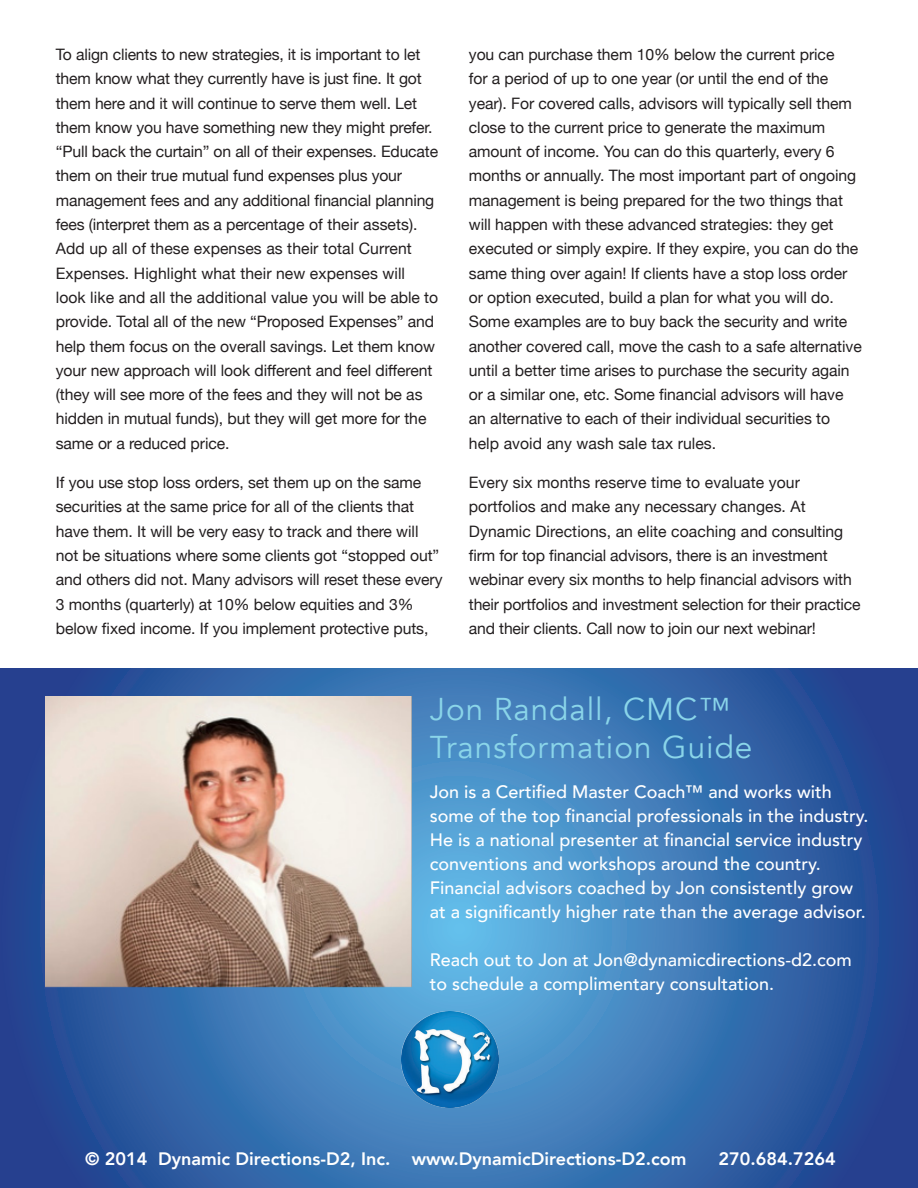
<style>
.page{position:relative;width:918px;height:1188px;background:#fff}
.page>*{position:absolute;margin:0;border:0;box-sizing:border-box;transform-origin:0 0}
.t1{font:31.5px "Avenir";letter-spacing:.03em;color:#8ad5e9}
.t2{font:500 18px/24px "Avenir";color:#fff}
.t3{font:800 18px "Avenir";color:#fff}
.t4{font:15.75px/24.3px "Helvetica Neue";letter-spacing:-.005em;color:#231f20}
</style>
<div class="page">
<svg style="left:0;top:668px;width:918px;height:520px;background:#396faf"></svg>
<img style="left:46px;top:697px;width:366px;height:291px">
<img style="left:402px;top:1011px;width:96px;height:97px">
<p class="t4" style="left:56px;top:43px;width:384px">To align clients to new strategies, it is important to let them know what they currently have is just fine. It got them here and it will continue to serve them well. Let them know you have something new they might prefer. “Pull back the curtain” on all of their expenses. Educate them on their true mutual fund expenses plus your management fees and any additional financial planning fees (interpret them as a percentage of their assets).<br>Add up all of these expenses as their total Current Expenses. Highlight what their new expenses will look like and all the additional value you will be able to provide. Total all of the new “Proposed Expenses” and help them focus on the overall savings. Let them know your new approach will look different and feel different (they will see more of the fees and they will not be as hidden in mutual funds), but they will get more for the same or a reduced price.</p>
<p class="t4" style="left:56px;top:471px;width:388px">If you use stop loss orders, set them up on the same securities at the same price for all of the clients that have them. It will be very easy to track and there will not be situations where some clients got “stopped out” and others did not. Many advisors will reset these every 3 months (quarterly) at 10% below equities and 3% below fixed income. If you implement protective puts,</p>
<p class="t4" style="left:469px;top:43px;width:394px">you can purchase them 10% below the current price<br>for a period of up to one year (or until the end of the year). For covered calls, advisors will typically sell them close to the current price to generate the maximum amount of income. You can do this quarterly, every 6 months or annually. The most important part of ongoing management is being prepared for the two things that will happen with these advanced strategies: they get executed or simply expire. If they expire, you can do the same thing over again! If clients have a stop loss order or option executed, build a plan for what you will do.<br>Some examples are to buy back the security and write another covered call, move the cash to a safe alternative until a better time arises to purchase the security again or a similar one, etc. Some financial advisors will have an alternative to each of their individual securities to help avoid any wash sale tax rules.</p>
<p class="t4" style="left:469px;top:471px;width:393px">Every six months reserve time to evaluate your portfolios and make any necessary changes. At Dynamic Directions, an elite coaching and consulting firm for top financial advisors, there is an investment webinar every six months to help financial advisors with their portfolios and investment selection for their practice and their clients. Call now to join our next webinar!</p>
<p class="t1" style="left:430px;top:690px;width:301px">Jon Randall, CMC™</p>
<p class="t1" style="left:430px;top:728px;width:324px">Transformation Guide</p>
<p class="t2" style="left:430px;top:779px;width:440px">Jon is a Certified Master Coach™ and works with some of the top financial professionals in the industry.<br>He is a national presenter at financial service industry conventions and workshops around the country.<br>Financial advisors coached by Jon consistently grow at a significantly higher rate than the average advisor.</p>
<p class="t2" style="left:430px;top:947px;width:424px">Reach out to Jon at Jon@dynamicdirections-d2.com to schedule a complimentary consultation.</p>
<p class="t3" style="left:85px;top:1144px;width:603px">© 2014 Dynamic Directions-D2, Inc. www.DynamicDirections-D2.com</p>
<p class="t3" style="left:719px;top:1144px;width:119px">270.684.7264</p>
</div>
